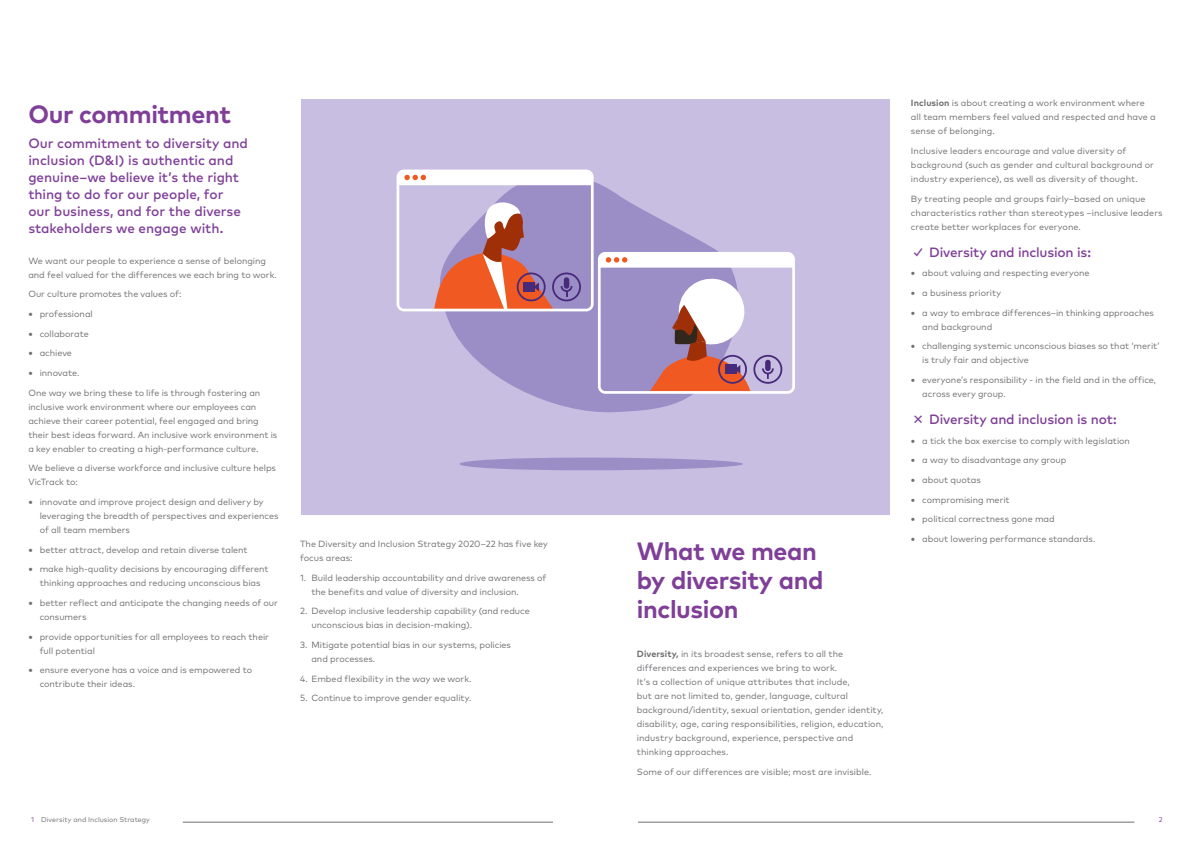
<style>
.page{position:relative;width:1191px;height:842px;background:#fff}
.page>*{position:absolute;margin:0;border:0;box-sizing:border-box;transform-origin:0 0}
.t1{font:700 25px/29px "Mark OT";letter-spacing:-.015em;color:#7f3f98}
.t2{font:500 13.5px/17px "Mark OT";letter-spacing:-.005em;color:#7f3f98}
.t3{font:9px/14px "Mark OT";color:#6d6e71}
.t4{font:7px "Mark OT";letter-spacing:.01em;color:#6d6e71}
.t5{font:7px "Mark OT";color:#7f3f98}
.s1{font-family:"Mark";font-weight:700;font-size:10px}
.s2{font-weight:700}
.s3{color:#7f3f98}
</style>
<div class="page">
<hr style="left:183px;top:822px;width:370px;height:1px;background:#6d6e71">
<hr style="left:638px;top:822px;width:496px;height:1px;background:#6d6e71">
<div style="left:301px;top:99px;width:588px;height:416px;background:#c7bee1"></div>
<svg style="left:460px;top:458px;width:283px;height:12px"></svg>
<svg style="left:530px;top:394px;width:163px;height:18px;fill:#9b8dc6"></svg>
<svg style="left:396px;top:170px;width:399px;height:224px"></svg>
<h1 class="t1" style="left:28px;top:99px;width:204px">Our commitment</h1>
<h2 class="t2" style="left:28px;top:135px;width:221px">Our commitment to diversity and inclusion (D&amp;I) is authentic and genuine–we believe it’s the right thing to do for our people, for our business, and for the diverse stakeholders we engage with.</h2>
<p class="t3" style="left:28px;top:253px;width:250px">We want our people to experience a sense of belonging and feel valued for the differences we each bring to work.</p>
<p class="t3" style="left:28px;top:287px;width:155px">Our culture promotes the values of:</p>
<p class="t3" style="left:28px;top:307px;width:66px"><span class="s1">•</span> professional</p>
<p class="t3" style="left:28px;top:326px;width:62px"><span class="s1">•</span> collaborate</p>
<p class="t3" style="left:28px;top:346px;width:45px"><span class="s1">•</span> achieve</p>
<p class="t3" style="left:28px;top:363px;width:233px;line-height:19.7px"><span class="s1">•</span> innovate.<br>One way we bring these to life is through fostering an</p>
<p class="t3" style="left:28px;top:399px;width:250px">inclusive work environment where our employees can achieve their career potential, feel engaged and bring their best ideas forward. An inclusive work environment is a key enabler to creating a high-performance culture.</p>
<p class="t3" style="left:28px;top:461px;width:249px">We believe a diverse workforce and inclusive culture helps<br>VicTrack to:</p>
<p class="t3" style="left:40px;top:495px;width:240px;text-indent:-11px"><span class="s1">•</span> innovate and improve project design and delivery by leveraging the breadth of perspectives and experiences of all team members</p>
<p class="t3" style="left:28px;top:542px;width:221px"><span class="s1">•</span> better attract, develop and retain diverse talent</p>
<p class="t3" style="left:28px;top:562px;width:242px;text-align:center"><span class="s1">•</span> make high-quality decisions by encouraging different thinking approaches and reducing unconscious bias</p>
<p class="t3" style="left:40px;top:596px;width:240px;text-indent:-11px"><span class="s1">•</span> better reflect and anticipate the changing needs of our consumers</p>
<p class="t3" style="left:40px;top:629px;width:231px;text-indent:-11px"><span class="s1">•</span> provide opportunities for all employees to reach their full potential</p>
<p class="t3" style="left:40px;top:663px;width:214px;text-indent:-11px"><span class="s1">•</span> ensure everyone has a voice and is empowered to contribute their ideas.</p>
<p class="t3" style="left:300px;top:537px;width:249px">The Diversity and Inclusion Strategy 2020–22 has five key focus areas:</p>
<p class="t3" style="left:311px;top:570px;width:236px;text-indent:-11px">1. Build leadership accountability and drive awareness of the benefits and value of diversity and inclusion.</p>
<p class="t3" style="left:311px;top:604px;width:220px;text-indent:-11px">2. Develop inclusive leadership capability (and reduce unconscious bias in decision-making).</p>
<p class="t3" style="left:311px;top:638px;width:201px;text-indent:-11px">3. Mitigate potential bias in our systems, policies and processes.</p>
<p class="t3" style="left:300px;top:671px;width:173px">4. Embed flexibility in the way we work.</p>
<p class="t3" style="left:300px;top:691px;width:173px">5. Continue to improve gender equality.</p>
<h1 class="t1" style="left:637px;top:536px;width:188px">What we mean by diversity and inclusion</h1>
<p class="t3" style="left:637px;top:647px;width:248px"><span class="s2">Diversity,</span> in its broadest sense, refers to all the differences and experiences we bring to work.<br>It’s a collection of unique attributes that include,<br>but are not limited to, gender, language, cultural background/identity, sexual orientation, gender identity, disability, age, caring responsibilities, religion, education, industry background, experience, perspective and thinking approaches.</p>
<p class="t3" style="left:637px;top:764px;width:236px">Some of our differences are visible; most are invisible.</p>
<p class="t3" style="left:911px;top:96px;width:246px"><span class="s2">Inclusion</span> is about creating a work environment where all team members feel valued and respected and have a sense of belonging.</p>
<p class="t3" style="left:911px;top:144px;width:245px">Inclusive leaders encourage and value diversity of background (such as gender and cultural background or industry experience), as well as diversity of thought.</p>
<p class="t3" style="left:911px;top:191px;width:253px">By treating people and groups fairly–based on unique characteristics rather than stereotypes –inclusive leaders create better workplaces for everyone.</p>
<h2 class="t2" style="left:911px;top:243px;width:181px">✓ Diversity and inclusion is:</h2>
<p class="t3" style="left:911px;top:266px;width:180px"><span class="s1">•</span> about valuing and respecting everyone</p>
<p class="t3" style="left:911px;top:286px;width:92px"><span class="s1">•</span> a business priority</p>
<p class="t3" style="left:922px;top:305px;width:233px;text-indent:-11px"><span class="s1">•</span> a way to embrace differences–in thinking approaches and background</p>
<p class="t3" style="left:922px;top:339px;width:239px;text-indent:-11px"><span class="s1">•</span> challenging systemic unconscious biases so that ‘merit’ is truly fair and objective</p>
<p class="t3" style="left:922px;top:373px;width:235px;text-indent:-11px"><span class="s1">•</span> everyone’s responsibility - in the field and in the office, across every group.</p>
<h2 class="t2" style="left:911px;top:410px;width:207px">✗ Diversity and inclusion is not:</h2>
<p class="t3" style="left:911px;top:433px;width:220px"><span class="s1">•</span> a tick the box exercise to comply with legislation</p>
<p class="t3" style="left:911px;top:453px;width:157px"><span class="s1">•</span> a way to disadvantage any group</p>
<p class="t3" style="left:911px;top:473px;width:71px"><span class="s1">•</span> about quotas</p>
<p class="t3" style="left:911px;top:492px;width:100px"><span class="s1">•</span> compromising merit</p>
<p class="t3" style="left:911px;top:512px;width:145px"><span class="s1">•</span> political correctness gone mad</p>
<p class="t3" style="left:911px;top:532px;width:186px"><span class="s1">•</span> about lowering performance standards.</p>
<p class="t4" style="left:31px;top:815px;width:120px"><span class="s3">1</span> Diversity and Inclusion Strategy</p>
<p class="t5" style="left:1158px;top:815px;width:5px">2</p>
</div>
